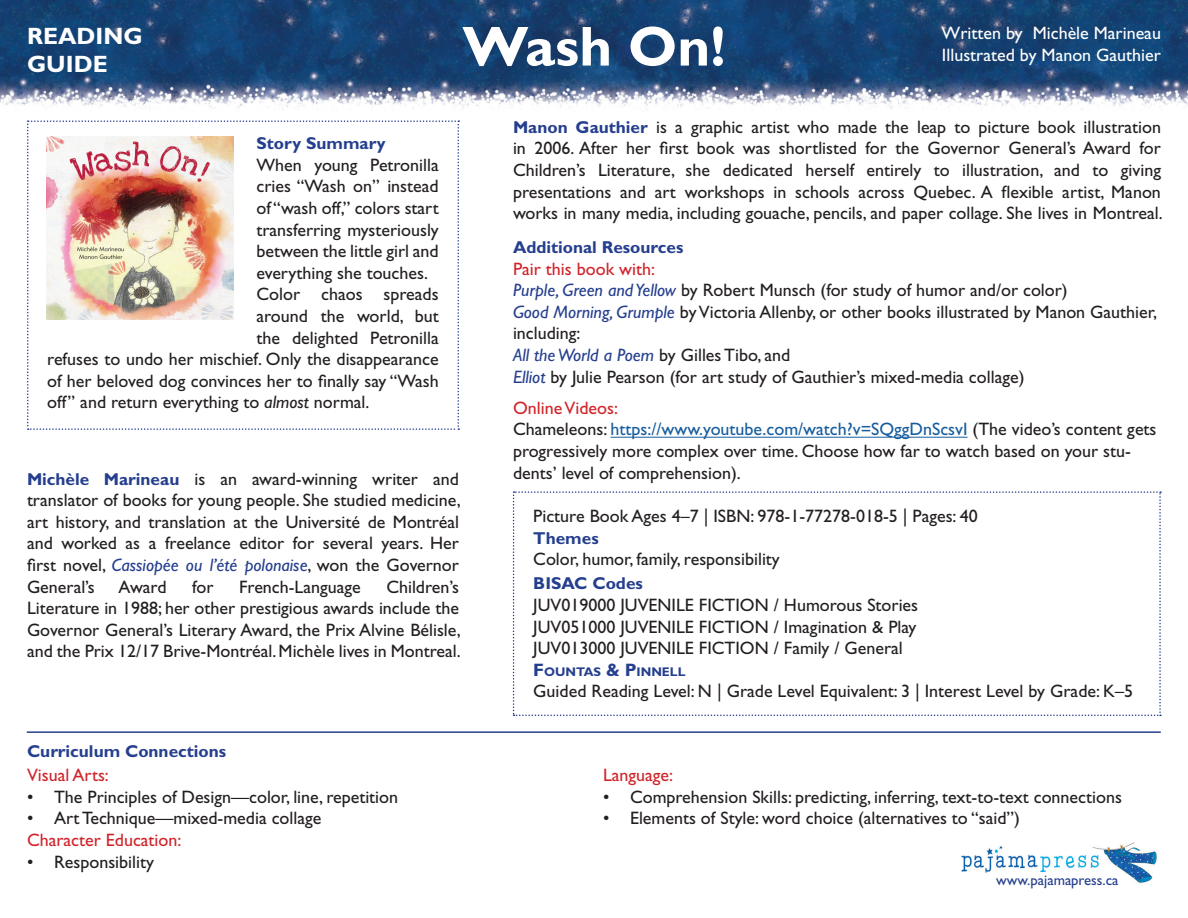
<style>
.page{position:relative;width:1188px;height:918px;background:#fff}
.page>*{position:absolute;margin:0;border:0;box-sizing:border-box;transform-origin:0 0}
.t1{font:700 56.55px "Gill Sans Std";color:#fff}
.t2{font:700 23.7px/28.5px "Gill Sans Std";color:#fff}
.t3{font:18px/21.6px "Gill Sans Std";color:#231f20}
.t4{font:18px "Gill Sans Std";color:#d1232a}
.t5{font:18px/21.6px "Gill Sans Std";color:#fff}
.t6{font:italic 18px "Gill Sans Std";color:#253f8e}
.t7{font:700 17.25px "Gill Sans Std";color:#253f8e}
.t8{font:14.7px "Gill Sans Std";color:#253f8e}
.Heading{font:700 12.6px "Gill Sans Std";color:#253f8e}
.s1{font-style:italic}
.s2{font-weight:700;font-size:17.25px;color:#253f8e}
.s3{font-style:italic;color:#253f8e}
.s4{font-style:normal;color:#231f20}
.s5{color:#175d9e}
.s6{font-size:18px}
</style>
<div class="page">
<img style="left:0;top:0;width:1188px;height:110px">
<img style="left:961px;top:842px;width:196px;height:41px">
<svg style="left:513px;top:491px;width:648px;height:225px"></svg>
<hr style="left:611px;top:437px;width:357px;height:1px;background:#175d9e">
<hr style="left:27px;top:731px;width:1134px;height:2px;background:#253f8e">
<svg style="left:27px;top:120px;width:432px;height:310px"></svg>
<h2 class="t2" style="left:27px;top:22px;width:117px">READING<br>GUIDE</h2>
<h1 class="t1" style="left:462px;top:13px;width:265px">Wash On!</h1>
<p class="t5" style="left:942px;top:23px;width:221px">Written by Michèle Marineau<br>Illustrated by Manon Gauthier</p>
<p class="t7" style="left:256px;top:133px;width:131px">Story Summary</p>
<p class="t3" style="left:256px;top:154px;width:184px;text-align:justify">When young Petronilla cries “Wash on” instead of “wash off,” colors start transferring mysteriously between the little girl and everything she touches.</p>
<p class="t3" style="left:256px;top:284px;width:184px">Color chaos spreads</p>
<p class="t3" style="left:256px;top:305px;width:184px">around the world, but</p>
<p class="t3" style="left:256px;top:327px;width:184px">the delighted Petronilla</p>
<p class="t3" style="left:47px;top:348px;width:393px">refuses to undo her mischief. Only the disappearance</p>
<p class="t3" style="left:47px;top:370px;width:393px">of her beloved dog convinces her to finally say “Wash</p>
<p class="t3" style="left:47px;top:392px;width:324px">off” and return everything to <span class="s1">almost</span> normal.</p>
<p class="t3" style="left:513px;top:116px;width:650px"><span class="s2">Manon Gauthier</span> is a graphic artist who made the leap to picture book illustration in 2006. After her first book was shortlisted for the Governor General’s Award for</p>
<p class="t3" style="left:513px;top:159px;width:650px">Children’s Literature, she dedicated herself entirely to illustration, and to giving</p>
<p class="t3" style="left:513px;top:181px;width:651px">presentations and art workshops in schools across Quebec. A flexible artist, Manon works in many media, including gouache, pencils, and paper collage. She lives in Montreal.</p>
<p class="t7" style="left:513px;top:237px;width:172px">Additional Resources</p>
<p class="t4" style="left:513px;top:258px;width:144px">Pair this book with:</p>
<p class="t3" style="left:513px;top:279px;width:556px"><span class="s3">Purple, Green and Yellow</span> by Robert Munsch (for study of humor and/or color)</p>
<p class="t3" style="left:513px;top:301px;width:646px"><span class="s3">Good Morning, Grumple</span> by Victoria Allenby, or other books illustrated by Manon Gauthier, including:</p>
<p class="t6" style="left:513px;top:345px;width:279px">All the World a Poem <span class="s4">by Gilles Tibo, and</span></p>
<p class="t3" style="left:513px;top:366px;width:513px"><span class="s3">Elliot</span> by Julie Pearson (for art study of Gauthier’s mixed-media collage)</p>
<p class="t4" style="left:513px;top:397px;width:107px">Online Videos:</p>
<p class="t3" style="left:513px;top:419px;width:645px">Chameleons: <span class="s5">https://www.youtube.com/watch?v=SQggDnScsvI</span> (The video’s content gets progressively more complex over time. Choose how far to watch based on your stu-</p>
<p class="t7" style="left:27px;top:469px;width:154px">Michèle Marineau</p>
<p class="t3" style="left:513px;top:462px;width:229px">dents’ level of comprehension).</p>
<p class="t3" style="left:194px;top:468px;width:266px">is an award-winning writer and</p>
<p class="t3" style="left:27px;top:489px;width:435px;text-align:justify">translator of books for young people. She studied medicine, art history, and translation at the Université de Montréal and worked as a freelance editor for several years. Her first novel, <span class="s3">Cassiopée ou l’été polonaise</span>, won the Governor</p>
<p class="t3" style="left:27px;top:576px;width:69px">General’s</p>
<p class="t3" style="left:118px;top:576px;width:50px">Award</p>
<p class="t3" style="left:192px;top:576px;width:23px">for</p>
<p class="t3" style="left:239px;top:576px;width:123px">French-Language</p>
<p class="t3" style="left:386px;top:576px;width:74px">Children’s</p>
<p class="t3" style="left:27px;top:597px;width:433px">Literature in 1988; her other prestigious awards include the</p>
<p class="t3" style="left:27px;top:619px;width:435px">Governor General’s Literary Award, the Prix Alvine Bélisle, and the Prix 12/17 Brive-Montréal. Michèle lives in Montreal.</p>
<p class="t3" style="left:533px;top:505px;width:446px">Picture Book Ages 4–7 | ISBN: 978-1-77278-018-5 | Pages: 40</p>
<p class="t7" style="left:533px;top:528px;width:67px">Themes</p>
<p class="t3" style="left:533px;top:548px;width:248px">Color, humor, family, responsibility</p>
<p class="t7" style="left:533px;top:573px;width:111px">BISAC Codes</p>
<p class="t3" style="left:533px;top:594px;width:386px">JUV019000 JUVENILE FICTION / Humorous Stories</p>
<p class="t3" style="left:533px;top:616px;width:385px">JUV051000 JUVENILE FICTION / Imagination &amp; Play</p>
<p class="t3" style="left:533px;top:638px;width:371px">JUV013000 JUVENILE FICTION / Family / General</p>
<p class="Heading" style="left:533px;top:664px;width:154px"><span class="s6">F</span>OUNTAS <span class="s6">&amp; P</span>INNELL</p>
<p class="t3" style="left:533px;top:681px;width:601px">Guided Reading Level: N | Grade Level Equivalent: 3 | Interest Level by Grade: K–5</p>
<p class="t7" style="left:27px;top:741px;width:201px">Curriculum Connections</p>
<p class="t4" style="left:27px;top:765px;width:83px">Visual Arts:</p>
<p class="t3" style="left:27px;top:786px;width:373px">• The Principles of Design—color, line, repetition</p>
<p class="t3" style="left:27px;top:808px;width:296px">• Art Technique—mixed-media collage</p>
<p class="t4" style="left:27px;top:830px;width:156px">Character Education:</p>
<p class="t3" style="left:27px;top:851px;width:128px">• Responsibility</p>
<p class="t4" style="left:603px;top:765px;width:72px">Language:</p>
<p class="t3" style="left:603px;top:786px;width:520px">• Comprehension Skills: predicting, inferring, text-to-text connections</p>
<p class="t3" style="left:603px;top:808px;width:419px">• Elements of Style: word choice (alternatives to “said”)</p>
<p class="t8" style="left:996px;top:871px;width:124px">www.pajamapress.ca</p>
</div>
